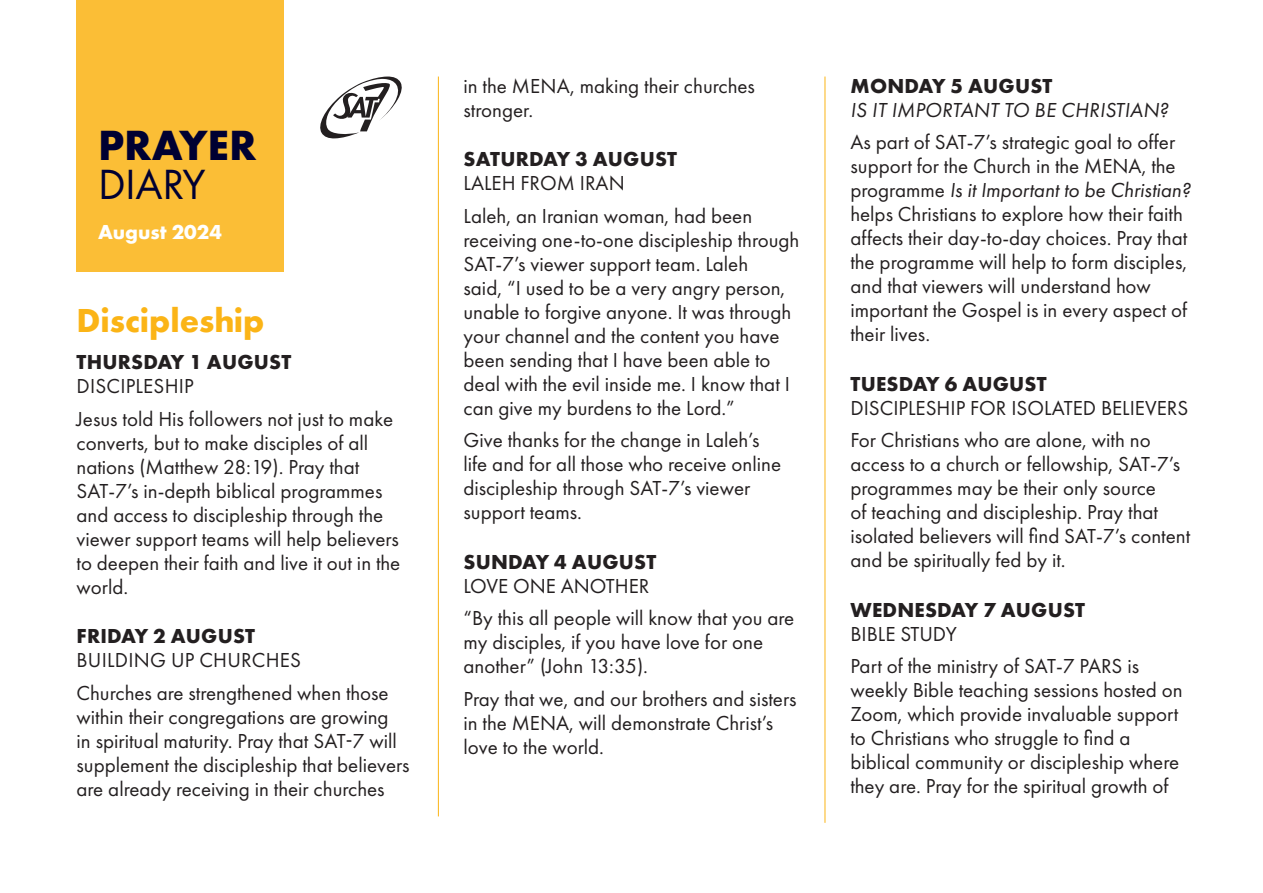
<style>
.page{position:relative;width:1263px;height:893px;background:#fff}
.page>*{position:absolute;margin:0;border:0;box-sizing:border-box;transform-origin:0 0}
.t1{font:700 43.8px/38.5px "Futura PT";color:#000032}
.Date{font:700 34.5px "Futura PT";color:#fbb416}
.Body_Copy{font:21px/24px "Futura PT";color:#231f20}
.Date-2{font:21px/24px "Futura PT";color:#231f20}
.Date-3{font:700 21px "Futura PT";letter-spacing:.01em;color:#231f20}
.Body_Copy-2{font:italic 21px "Futura PT";letter-spacing:.01em;color:#231f20}
.Body_Copy-3{font:700 21px "Futura PT";letter-spacing:.01em;color:#231f20}
.t2{font:700 21px "Futura PT";color:#fff}
.s1{font-weight:400}
.s2{font-style:italic}
</style>
<div class="page">
<div style="left:77px;top:0;width:207px;height:272px;background:#fbbe36"></div>
<hr style="left:438px;top:77px;width:1px;height:739px;background:#fbb416">
<hr style="left:825px;top:77px;width:1px;height:746px;background:#fbb416">
<svg style="left:320px;top:76px;width:82px;height:63px"></svg>
<p class="t1" style="left:98px;top:125px;width:160px">PRAYER<br><span class="s1">DIARY</span></p>
<p class="t2" style="left:98px;top:219px;width:126px">August 2024</p>
<p class="Date" style="left:77px;top:299px;width:189px">Discipleship</p>
<p class="Date-3" style="left:77px;top:349px;width:216px">THURSDAY 1 AUGUST</p>
<p class="Body_Copy" style="left:77px;top:374px;width:119px">DISCIPLESHIP</p>
<p class="Body_Copy" style="left:77px;top:407px;width:325px">Jesus told His followers not just to make converts, but to make disciples of all nations (Matthew 28:19). Pray that SAT-7’s in-depth biblical programmes and access to discipleship through the viewer support teams will help believers to deepen their faith and live it out in the world.</p>
<p class="Body_Copy-3" style="left:77px;top:623px;width:180px">FRIDAY 2 AUGUST</p>
<p class="Body_Copy" style="left:77px;top:648px;width:226px">BUILDING UP CHURCHES</p>
<p class="Body_Copy" style="left:77px;top:681px;width:335px">Churches are strengthened when those within their congregations are growing<br>in spiritual maturity. Pray that SAT-7 will supplement the discipleship that believers are already receiving in their churches</p>
<p class="Body_Copy" style="left:463px;top:73px;width:293px">in the MENA, making their churches stronger.</p>
<p class="Date-3" style="left:464px;top:146px;width:215px">SATURDAY 3 AUGUST</p>
<p class="Body_Copy" style="left:463px;top:171px;width:163px">LALEH FROM IRAN</p>
<p class="Body_Copy" style="left:463px;top:203px;width:337px">Laleh, an Iranian woman, had been receiving one-to-one discipleship through SAT-7’s viewer support team. Laleh<br>said, “I used to be a very angry person, unable to forgive anyone. It was through your channel and the content you have been sending that I have been able to deal with the evil inside me. I know that I can give my burdens to the Lord.”</p>
<p class="Body_Copy" style="left:463px;top:428px;width:319px">Give thanks for the change in Laleh’s life and for all those who receive online discipleship through SAT-7’s viewer support teams.</p>
<p class="Date-3" style="left:464px;top:548px;width:194px">SUNDAY 4 AUGUST</p>
<p class="Body_Copy" style="left:463px;top:573px;width:187px">LOVE ONE ANOTHER</p>
<p class="Body_Copy" style="left:463px;top:606px;width:332px">“By this all people will know that you are my disciples, if you have love for one another” (John 13:35).</p>
<p class="Body_Copy" style="left:463px;top:687px;width:334px">Pray that we, and our brothers and sisters in the MENA, will demonstrate Christ’s love to the world.</p>
<p class="Date-3" style="left:850px;top:72px;width:203px">MONDAY 5 AUGUST</p>
<p class="Body_Copy-2" style="left:850px;top:97px;width:319px">IS IT IMPORTANT TO BE CHRISTIAN?</p>
<p class="Body_Copy" style="left:850px;top:130px;width:342px">As part of SAT-7’s strategic goal to offer support for the Church in the MENA, the programme <span class="s2">Is it Important to be Christian? </span>helps Christians to explore how their faith affects their day-to-day choices. Pray that the programme will help to form disciples, and that viewers will understand how important the Gospel is in every aspect of their lives.</p>
<p class="Date-3" style="left:850px;top:370px;width:198px">TUESDAY 6 AUGUST</p>
<p class="Date-2" style="left:850px;top:395px;width:339px">DISCIPLESHIP FOR ISOLATED BELIEVERS</p>
<p class="Date-2" style="left:850px;top:428px;width:341px">For Christians who are alone, with no access to a church or fellowship, SAT-7’s programmes may be their only source<br>of teaching and discipleship. Pray that isolated believers will find SAT-7’s content and be spiritually fed by it.</p>
<p class="Date-3" style="left:850px;top:596px;width:236px">WEDNESDAY 7 AUGUST</p>
<p class="Body_Copy" style="left:850px;top:621px;width:108px">BIBLE STUDY</p>
<p class="Body_Copy" style="left:850px;top:654px;width:334px">Part of the ministry of SAT-7 PARS is weekly Bible teaching sessions hosted on Zoom, which provide invaluable support to Christians who struggle to find a biblical community or discipleship where they are. Pray for the spiritual growth of</p>
</div>
